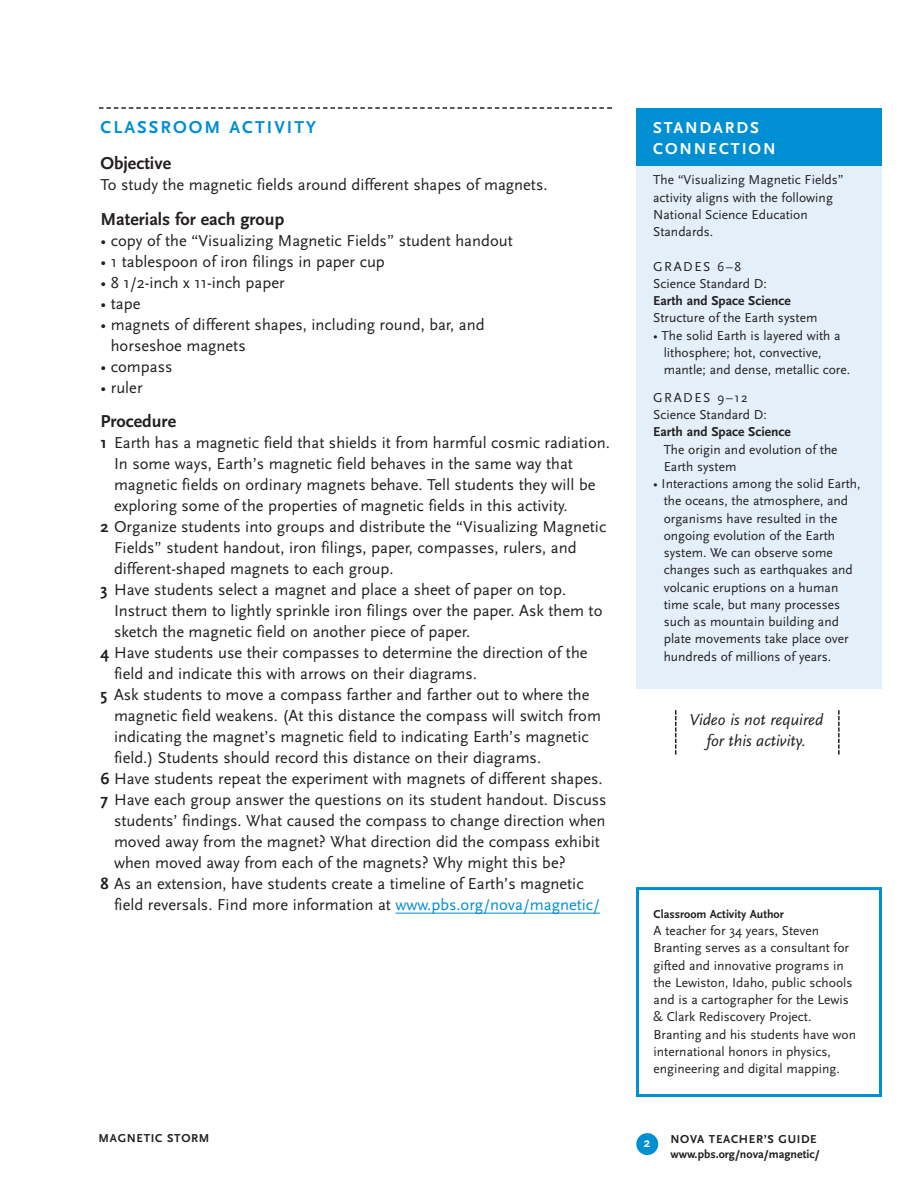
<style>
.page{position:relative;width:918px;height:1188px;background:#fff}
.page>*{position:absolute;margin:0;border:0;box-sizing:border-box;transform-origin:0 0}
.t1{font:700 18px "Scala Sans";color:#231f20}
.t2{font:700 18px "Scala Sans";letter-spacing:.115em;color:#008fd3}
.t3{font:16.5px/21px "Scala Sans";color:#231f20}
.t4{font:italic 16.5px/21px "Scala Sans";color:#231f20;text-align:center}
.t5{font:700 16.5px/21px "Scala Sans";letter-spacing:.115em;color:#fff}
.t6{font:13.5px/17.2px "Scala Sans";color:#231f20}
.t7{font:700 13.5px "Scala Sans";color:#231f20}
.t8{font:700 13.5px "Scala Sans";color:#fff}
.t9{font:700 12px/15px "Scala Sans";color:#231f20}
.t10{font:700 12px "Scala Sans";letter-spacing:.055em;color:#231f20}
.s1{font-weight:700}
.s2{color:#008fd3}
</style>
<div class="page">
<div style="left:636px;top:1133px;width:22px;height:22px;background:#008fd3;border-radius:50%"></div>
<div style="left:636px;top:108px;width:246px;height:580px;background:#e3eff9"></div>
<div style="left:636px;top:108px;width:246px;height:57px;background:#008fd3"></div>
<hr style="left:396px;top:913px;width:31px;height:1px;background:#008fd3">
<hr style="left:427px;top:913px;width:173px;height:1px;background:#008fd3">
<svg style="left:99px;top:107px;width:513px;height:2px"></svg>
<div style="left:636px;top:887px;width:246px;height:210px;border:3px solid #008fd3"></div>
<svg style="left:675px;top:710px;width:1px;height:45px"></svg>
<svg style="left:838px;top:710px;width:2px;height:45px"></svg>
<p class="t2" style="left:100px;top:120px;width:217px">CLASSROOM ACTIVITY</p>
<p class="t1" style="left:100px;top:156px;width:72px">Objective</p>
<p class="t3" style="left:100px;top:176px;width:449px">To study the magnetic fields around different shapes of magnets.</p>
<p class="t1" style="left:100px;top:212px;width:185px">Materials for each group</p>
<p class="t3" style="left:100px;top:231px;width:414px">• copy of the “Visualizing Magnetic Fields” student handout</p>
<p class="t3" style="left:100px;top:252px;width:286px">• 1 tablespoon of iron filings in paper cup</p>
<p class="t3" style="left:100px;top:273px;width:186px">• 8 1/2-inch x 11-inch paper</p>
<p class="t3" style="left:100px;top:294px;width:41px">• tape</p>
<p class="t3" style="left:111px;top:315px;width:375px;text-indent:-10px">• magnets of different shapes, including round, bar, and horseshoe magnets</p>
<p class="t3" style="left:100px;top:357px;width:73px">• compass</p>
<p class="t3" style="left:100px;top:378px;width:44px">• ruler</p>
<p class="t1" style="left:100px;top:414px;width:77px">Procedure</p>
<p class="t3" style="left:100px;top:434px;width:511px"><span class="s1">1</span> Earth has a magnetic field that shields it from harmful cosmic radiation.</p>
<p class="t3" style="left:114px;top:455px;width:461px">In some ways, Earth’s magnetic field behaves in the same way that</p>
<p class="t3" style="left:114px;top:476px;width:483px">magnetic fields on ordinary magnets behave. Tell students they will be</p>
<p class="t3" style="left:114px;top:497px;width:455px">exploring some of the properties of magnetic fields in this activity.</p>
<p class="t3" style="left:100px;top:518px;width:507px"><span class="s1">2</span> Organize students into groups and distribute the “Visualizing Magnetic</p>
<p class="t3" style="left:114px;top:539px;width:464px">Fields” student handout, iron filings, paper, compasses, rulers, and</p>
<p class="t3" style="left:114px;top:560px;width:281px">different-shaped magnets to each group.</p>
<p class="t3" style="left:100px;top:581px;width:467px"><span class="s1">3</span> Have students select a magnet and place a sheet of paper on top.</p>
<p class="t3" style="left:114px;top:602px;width:490px">Instruct them to lightly sprinkle iron filings over the paper. Ask them to</p>
<p class="t3" style="left:114px;top:623px;width:358px">sketch the magnetic field on another piece of paper.</p>
<p class="t3" style="left:100px;top:644px;width:489px"><span class="s1">4</span> Have students use their compasses to determine the direction of the</p>
<p class="t3" style="left:114px;top:665px;width:365px">field and indicate this with arrows on their diagrams.</p>
<p class="t3" style="left:100px;top:686px;width:490px"><span class="s1">5</span> Ask students to move a compass farther and farther out to where the</p>
<p class="t3" style="left:114px;top:707px;width:489px">magnetic field weakens. (At this distance the compass will switch from</p>
<p class="t3" style="left:114px;top:728px;width:476px">indicating the magnet’s magnetic field to indicating Earth’s magnetic</p>
<p class="t3" style="left:114px;top:749px;width:429px">field.) Students should record this distance on their diagrams.</p>
<p class="t3" style="left:100px;top:770px;width:504px"><span class="s1">6</span> Have students repeat the experiment with magnets of different shapes.</p>
<p class="t3" style="left:100px;top:791px;width:508px"><span class="s1">7</span> Have each group answer the questions on its student handout. Discuss</p>
<p class="t3" style="left:114px;top:812px;width:493px">students’ findings. What caused the compass to change direction when</p>
<p class="t3" style="left:114px;top:833px;width:488px">moved away from the magnet? What direction did the compass exhibit</p>
<p class="t3" style="left:114px;top:854px;width:453px">when moved away from each of the magnets? Why might this be?</p>
<p class="t3" style="left:100px;top:875px;width:485px"><span class="s1">8</span> As an extension, have students create a timeline of Earth’s magnetic</p>
<p class="t3" style="left:114px;top:896px;width:488px">field reversals. Find more information at <span class="s2">www.pbs.org/nova/magnetic/</span></p>
<p class="t10" style="left:99px;top:1133px;width:112px">MAGNETIC STORM</p>
<p class="t5" style="left:653px;top:118px;width:124px">STANDARDS<br>CONNECTION</p>
<p class="t6" style="left:653px;top:172px;width:192px">The “Visualizing Magnetic Fields” activity aligns with the following<br>National Science Education<br>Standards.</p>
<p class="t6" style="left:653px;top:259px;width:115px">GRADES 6–8<br>Science Standard D:</p>
<p class="t7" style="left:653px;top:295px;width:139px">Earth and Space Science</p>
<p class="t6" style="left:653px;top:310px;width:166px">Structure of the Earth system</p>
<p class="t6" style="left:664px;top:328px;width:188px;text-indent:-11px">• The solid Earth is layered with a lithosphere; hot, convective, mantle; and dense, metallic core.</p>
<p class="t6" style="left:653px;top:390px;width:115px">GRADES 9–12<br>Science Standard D:</p>
<p class="t7" style="left:653px;top:426px;width:139px">Earth and Space Science</p>
<p class="t6" style="left:664px;top:442px;width:175px">The origin and evolution of the<br>Earth system</p>
<p class="t6" style="left:664px;top:476px;width:198px;text-indent:-11px">• Interactions among the solid Earth, the oceans, the atmosphere, and organisms have resulted in the ongoing evolution of the Earth system. We can observe some changes such as earthquakes and volcanic eruptions on a human time scale, but many processes such as mountain building and plate movements take place over hundreds of millions of years.</p>
<p class="t4" style="left:689px;top:711px;width:135px">Video is not required for this activity.</p>
<p class="t9" style="left:654px;top:908px;width:132px">Classroom Activity Author</p>
<p class="t6" style="left:654px;top:923px;width:204px">A teacher for 34 years, Steven Branting serves as a consultant for gifted and innovative programs in the Lewiston, Idaho, public schools and is a cartographer for the Lewis &amp; Clark Rediscovery Project.<br>Branting and his students have won international honors in physics, engineering and digital mapping.</p>
<p class="t8" style="left:644px;top:1137px;width:8px">2</p>
<p class="t9" style="left:670px;top:1132px;width:151px">NOVA TEACHER’S GUIDE www.pbs.org/nova/magnetic/</p>
</div>
